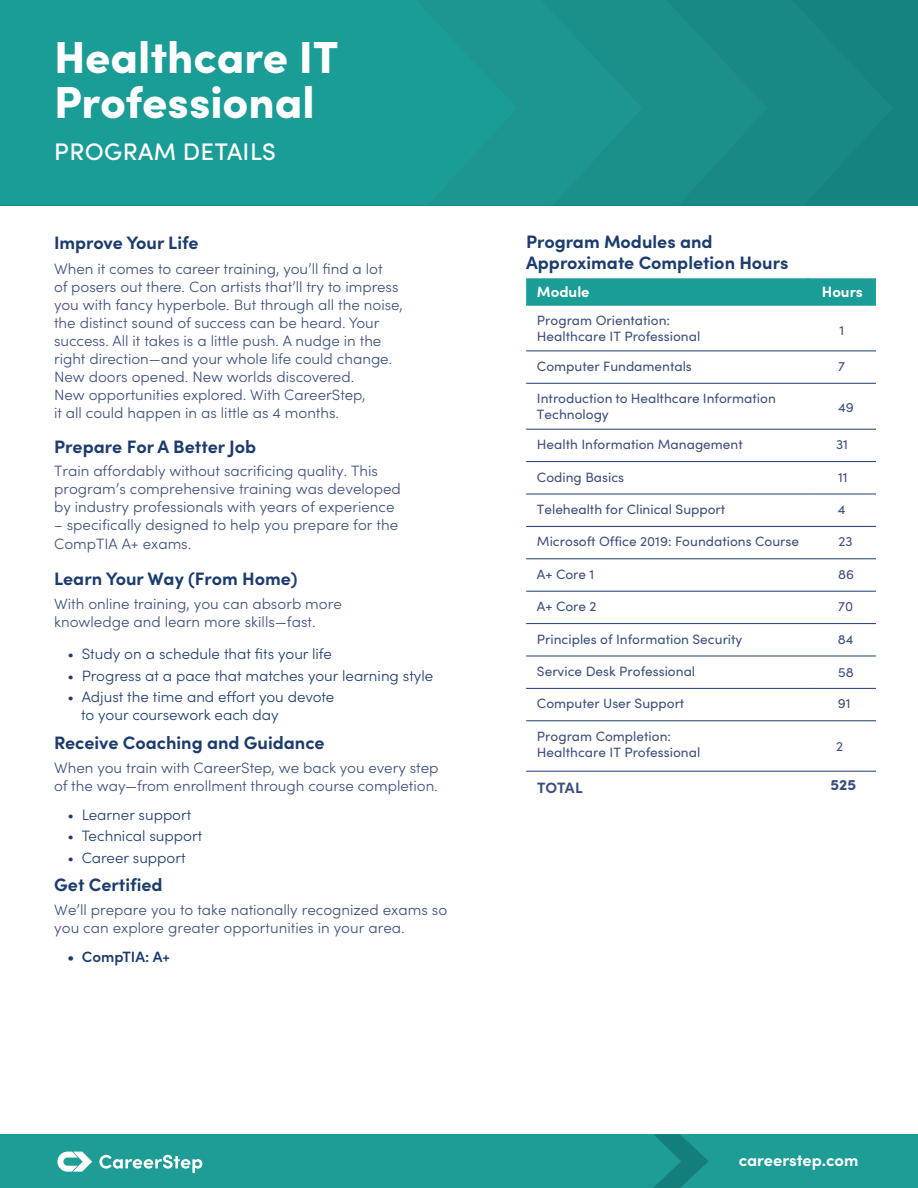
<style>
.page{position:relative;width:918px;height:1188px;background:#fff}
.page>*{position:absolute;margin:0;border:0;box-sizing:border-box;transform-origin:0 0}
.t1{font:900 45px/45px "Sofia Pro";color:#fff}
.t2{font:500 24px "Sofia Pro";letter-spacing:.02em;color:#fff}
.t3{font:700 18px/21.6px "Sofia Pro";color:#1c3c6e}
.t4{font:700 16.5px "Sofia Pro";letter-spacing:-.005em;color:#fff}
.t5{font:300 15px/18px "Sofia Pro";color:#3d4f7c}
.t6{font:300 15px/18px "Sofia Pro";color:#1c3c6e}
.t7{font:600 15px "Sofia Pro";color:#1c3c6e}
.t8{font:700 15px "Sofia Pro";color:#fff}
.t9{font:700 15px "Sofia Pro";letter-spacing:-.005em;color:#3d4f7c}
.t10{font:900 15px "Sofia Pro";color:#3d4f7c}
.t11{font:13.5px/16.2px "Sofia Pro";color:#3d4f7c}
.t12{font:13.5px "Sofia Pro";color:#3d4f7c}
.s1{font-style:inherit}
</style>
<div class="page">
<div style="left:0;top:0;width:918px;height:205px;background:#16847e"></div>
<div style="left:642px;top:0;width:125px;height:205px;background:#1b908a"></div>
<div style="left:517px;top:0;width:125px;height:205px;background:#1d9590"></div>
<div style="left:0;top:0;width:517px;height:205px;background:#1a9c97"></div>
<div style="left:0;top:1134px;width:918px;height:54px;background:#1e9c96"></div>
<svg style="left:653px;top:1134px;width:56px;height:54px"></svg>
<svg style="left:57px;top:1152px;width:35px;height:20px"></svg>
<svg style="left:99px;top:1155px;width:103px;height:18px"></svg>
<div style="left:526px;top:278px;width:350px;height:26px;background:#1a9c97"></div>
<hr style="left:526px;top:351px;width:282px;height:1px;background:#1c3c6e">
<hr style="left:808px;top:351px;width:68px;height:1px;background:#1c3c6e">
<hr style="left:526px;top:383px;width:282px;height:1px;background:#1c3c6e">
<hr style="left:808px;top:383px;width:68px;height:1px;background:#1c3c6e">
<hr style="left:526px;top:429px;width:282px;height:1px;background:#1c3c6e">
<hr style="left:808px;top:429px;width:68px;height:1px;background:#1c3c6e">
<hr style="left:526px;top:461px;width:282px;height:1px;background:#1c3c6e">
<hr style="left:808px;top:461px;width:68px;height:1px;background:#1c3c6e">
<hr style="left:526px;top:494px;width:282px;height:1px;background:#1c3c6e">
<hr style="left:808px;top:494px;width:68px;height:1px;background:#1c3c6e">
<hr style="left:526px;top:526px;width:282px;height:1px;background:#1c3c6e">
<hr style="left:808px;top:526px;width:68px;height:1px;background:#1c3c6e">
<hr style="left:526px;top:558px;width:282px;height:1px;background:#1c3c6e">
<hr style="left:808px;top:558px;width:68px;height:1px;background:#1c3c6e">
<hr style="left:526px;top:591px;width:282px;height:1px;background:#1c3c6e">
<hr style="left:808px;top:591px;width:68px;height:1px;background:#1c3c6e">
<hr style="left:526px;top:623px;width:282px;height:1px;background:#1c3c6e">
<hr style="left:808px;top:623px;width:68px;height:1px;background:#1c3c6e">
<hr style="left:526px;top:656px;width:282px;height:1px;background:#1c3c6e">
<hr style="left:808px;top:656px;width:68px;height:1px;background:#1c3c6e">
<hr style="left:526px;top:688px;width:282px;height:1px;background:#1c3c6e">
<hr style="left:808px;top:688px;width:68px;height:1px;background:#1c3c6e">
<hr style="left:526px;top:720px;width:282px;height:1px;background:#1c3c6e">
<hr style="left:808px;top:720px;width:68px;height:1px;background:#1c3c6e">
<hr style="left:526px;top:771px;width:282px;height:1px;background:#1c3c6e">
<hr style="left:808px;top:771px;width:68px;height:1px;background:#1c3c6e">
<hr style="left:807px;top:278px;width:2px;height:26px;background:#1a9c97">
<hr style="left:526px;top:304px;width:282px;height:2px;background:#1a9c97">
<hr style="left:808px;top:304px;width:68px;height:2px;background:#1a9c97">
<h1 class="t1" style="left:54px;top:31px;width:286px">Healthcare IT<br>Professional</h1>
<h2 class="t2" style="left:54px;top:134px;width:223px">PROGRAM DETAILS</h2>
<p class="t3" style="left:54px;top:230px;width:146px">Improve Your Life</p>
<p class="t5" style="left:54px;top:259px;width:350px">When it comes to career training, you’ll find a lot<br>of posers out there. Con artists that’ll try to impress you with fancy hyperbole. But through all the noise, the distinct sound of success can be heard. Your success. All it takes is a little push. A nudge in the right direction—and your whole life could change.<br>New doors opened. New worlds discovered.<br>New opportunities explored. With CareerStep,<br>it all could happen in as little as 4 months.</p>
<p class="t3" style="left:54px;top:434px;width:204px">Prepare For A Better Job</p>
<p class="t5" style="left:54px;top:461px;width:348px">Train affordably without sacrificing quality. This program’s comprehensive training was developed by industry professionals with years of experience</p>
<p class="t5" style="left:54px;top:515px;width:346px;line-height:19.2px">– specifically designed to help you prepare for the<br>CompTIA A+ exams.</p>
<p class="t3" style="left:54px;top:566px;width:245px">Learn Your Way (From Home)</p>
<p class="t5" style="left:54px;top:594px;width:289px">With online training, you can absorb more knowledge and learn more skills—fast.</p>
<p class="t6" style="left:68px;top:644px;width:266px">• Study on a schedule that fits your life</p>
<p class="t6" style="left:68px;top:666px;width:367px">• Progress at a pace that matches your learning style</p>
<p class="t6" style="left:81px;top:687px;width:255px;text-indent:-13px">• Adjust the time and effort you devote to your coursework each day</p>
<p class="t3" style="left:54px;top:730px;width:272px">Receive Coaching and Guidance</p>
<p class="t5" style="left:54px;top:758px;width:386px">When you train with CareerStep, we back you every step of the way—from enrollment through course completion.</p>
<p class="t6" style="left:68px;top:805px;width:125px">• Learner support</p>
<p class="t6" style="left:68px;top:826px;width:136px">• Technical support</p>
<p class="t6" style="left:68px;top:848px;width:120px">• Career support</p>
<p class="t3" style="left:54px;top:872px;width:110px">Get Certified</p>
<p class="t5" style="left:54px;top:899px;width:394px">We’ll prepare you to take nationally recognized exams so you can explore greater opportunities in your area.</p>
<p class="t7" style="left:68px;top:945px;width:104px">• CompTIA: A+</p>
<p class="t3" style="left:526px;top:229px;width:264px">Program Modules and<br>Approximate Completion Hours</p>
<p class="t8" style="left:537px;top:280px;width:54px">Module</p>
<p class="t8" style="left:822px;top:280px;width:42px">Hours</p>
<p class="t11" style="left:537px;top:312px;width:165px">Program Orientation:<br>Healthcare IT Professional</p>
<p class="t12" style="left:840px;top:321px;width:6px">1</p>
<p class="t11" style="left:537px;top:357px;width:156px">Computer Fundamentals</p>
<p class="t11" style="left:838px;top:357px;width:8px">7</p>
<p class="t11" style="left:537px;top:390px;width:240px">Introduction to Healthcare Information<br>Technology</p>
<p class="t12" style="left:838px;top:397px;width:17px">4<span class="s1">9</span></p>
<p class="t11" style="left:537px;top:436px;width:207px">Health Information Management</p>
<p class="t11" style="left:836px;top:436px;width:13px">31</p>
<p class="t11" style="left:537px;top:468px;width:89px">Coding Basics</p>
<p class="t11" style="left:838px;top:468px;width:11px">11</p>
<p class="t11" style="left:537px;top:500px;width:190px">Telehealth for Clinical Support</p>
<p class="t11" style="left:838px;top:500px;width:9px">4</p>
<p class="t11" style="left:537px;top:533px;width:264px">Microsoft Office 2019: Foundations Course</p>
<p class="t11" style="left:839px;top:533px;width:16px">23</p>
<p class="t11" style="left:537px;top:565px;width:59px">A+ Core 1</p>
<p class="t11" style="left:838px;top:565px;width:17px">86</p>
<p class="t11" style="left:537px;top:598px;width:61px">A+ Core 2</p>
<p class="t11" style="left:838px;top:598px;width:16px">70</p>
<p class="t11" style="left:537px;top:630px;width:207px">Principles of Information Security</p>
<p class="t11" style="left:838px;top:630px;width:17px">84</p>
<p class="t11" style="left:537px;top:662px;width:160px">Service Desk Professional</p>
<p class="t12" style="left:838px;top:662px;width:17px">5<span class="s1">8</span></p>
<p class="t11" style="left:537px;top:695px;width:149px">Computer User Support</p>
<p class="t11" style="left:838px;top:695px;width:14px">91</p>
<p class="t11" style="left:537px;top:727px;width:165px">Program Completion:<br>Healthcare IT Professional</p>
<p class="t11" style="left:836px;top:738px;width:9px">2</p>
<p class="t9" style="left:537px;top:776px;width:47px">TOTAL</p>
<p class="t10" style="left:831px;top:773px;width:27px">525</p>
<p class="t4" style="left:739px;top:1148px;width:121px">careerstep.com</p>
</div>
